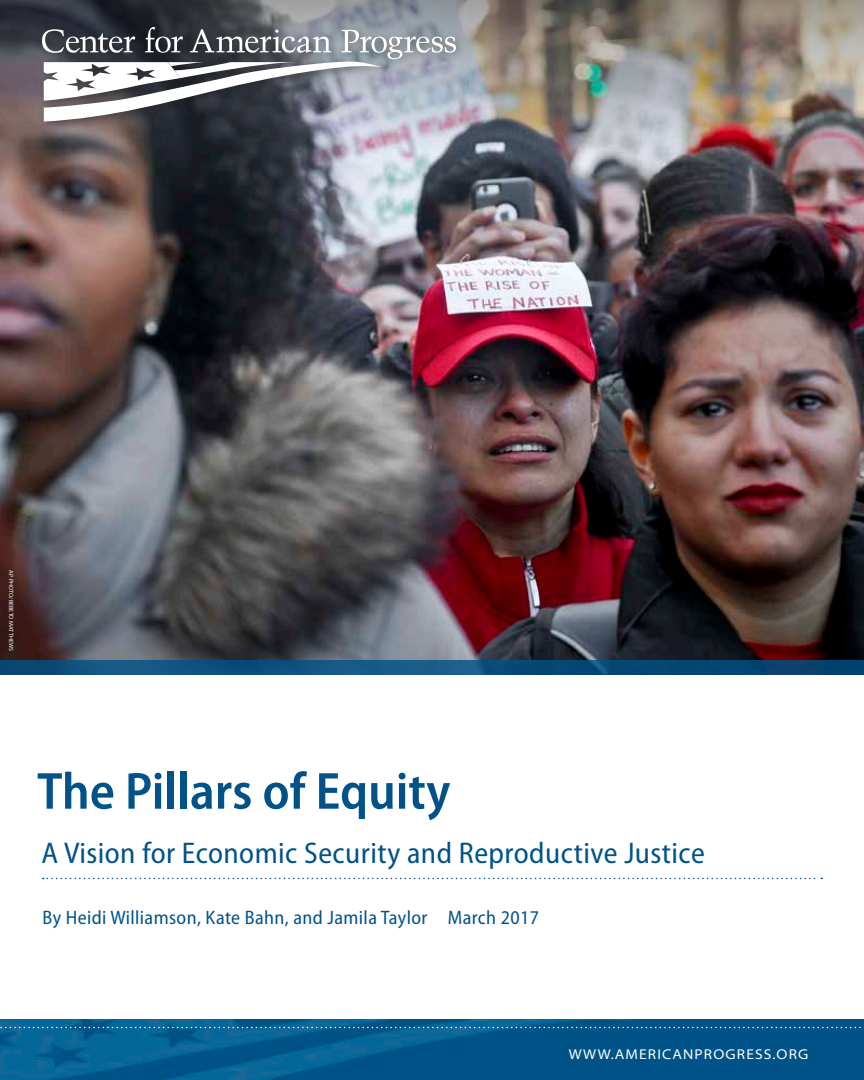
<style>
.page{position:relative;width:864px;height:1080px;background:#fff}
.page>*{position:absolute;margin:0;border:0;box-sizing:border-box;transform-origin:0 0}
.t1{font:600 semi-condensed 52.5px "Myriad Pro";color:#005288}
.t2{font:semi-condensed 30px "Myriad Pro";letter-spacing:.015em;color:#005288}
.t3{font:semi-condensed 19.5px "Myriad Pro";letter-spacing:.02em;color:#005288}
.t4{font:semi-expanded 14.25px "Myriad Pro";letter-spacing:.08em;color:#fff}
.t5{font:6px "Myriad Pro";letter-spacing:.02em;color:#fff}
</style>
<div class="page">
<img style="left:0;top:1019px;width:864px;height:61px">
<img style="left:0;top:148px;width:864px;height:512px">
<svg style="left:0;top:660px;width:864px;height:15px"></svg>
<img style="left:0;top:0;width:864px;height:148px">
<div style="left:36px;top:21px;width:430px;height:111px;background:#231f20;opacity:.5"></div>
<svg style="left:42px;top:27px;width:414px;height:95px"></svg>
<svg style="left:0;top:1027px;width:864px;height:1px"></svg>
<svg style="left:43px;top:878px;width:779px;height:1px"></svg>
<p class="t5" style="left:15px;top:570px;width:82px;rotate:90deg">AP PHOTO/BEBETO MATTHEWS</p>
<h1 class="t1" style="left:37px;top:762px;width:415px">The Pillars of Equity</h1>
<h2 class="t2" style="left:42px;top:836px;width:665px">A Vision for Economic Security and Reproductive Justice</h2>
<p class="t3" style="left:43px;top:907px;width:498px">By Heidi Williamson, Kate Bahn, and Jamila Taylor March 2017</p>
<p class="t4" style="left:569px;top:1047px;width:241px">WWW.AMERICANPROGRESS.ORG</p>
</div>
